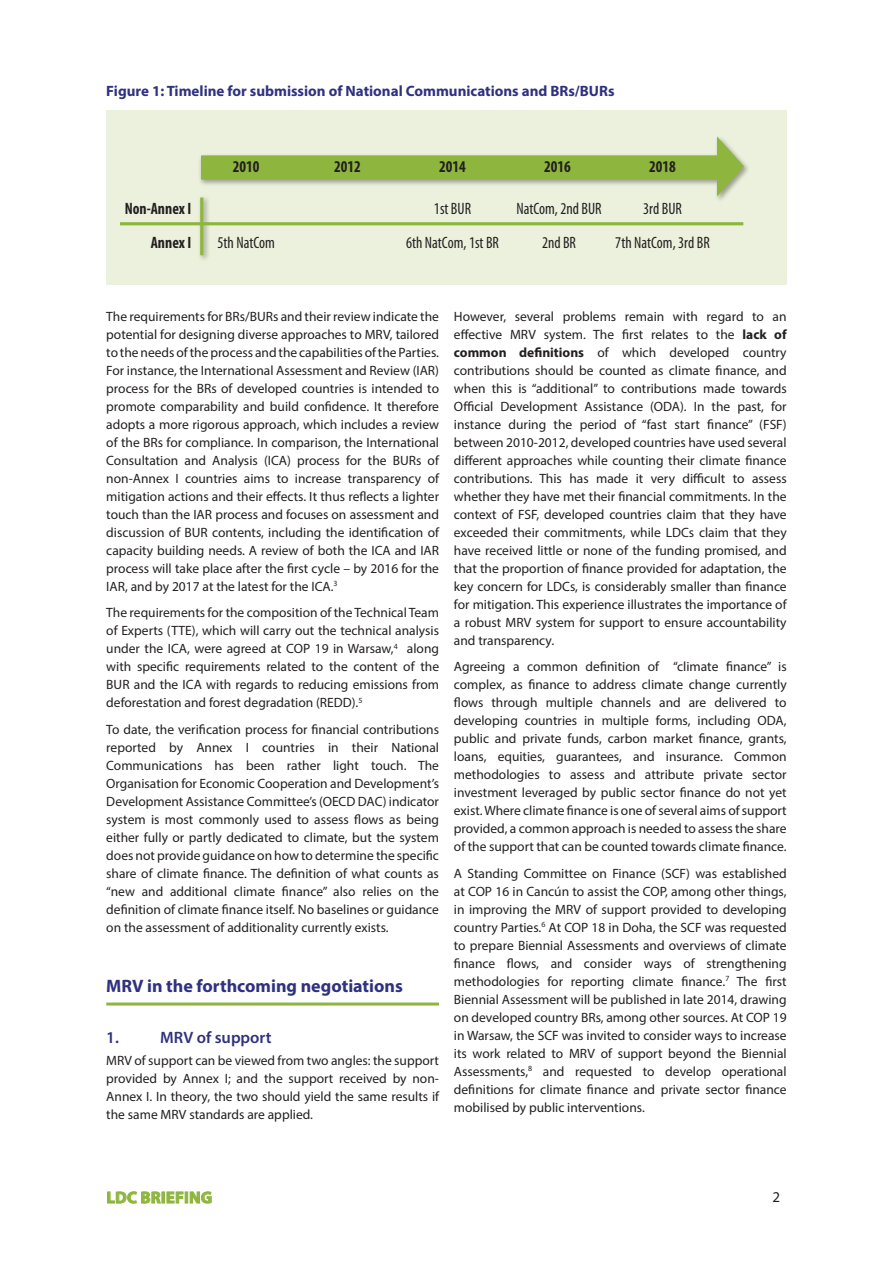
<style>
.page{position:relative;width:893px;height:1263px;background:#fff}
.page>*{position:absolute;margin:0;border:0;box-sizing:border-box;transform-origin:0 0}
.Main_text_heading{font:700 18px "Myriad Pro";color:#30317f}
.t1{font:condensed 16.5px/33.8px "Myriad Pro";color:#231f20;text-align:center;scale:.95 1}
.t2{font:700 condensed 16.5px/33.8px "Myriad Pro";color:#231f20;text-align:right;scale:.95 1}
.Main_text_sub_headin{font:600 16.5px "Myriad Pro";color:#30317f}
.t3{font:700 16.5px "Myriad Pro";letter-spacing:.02em;color:#8eb63e}
.Figure_Box_Table_hea{font:700 15px "Myriad Pro";color:#30317f}
.z_page_nos{font:15px "Myriad Pro";color:#231f20}
.Main_text{font:13.5px/18px "Myriad Pro";color:#231f20;text-align:justify}
.s1{font-weight:700}
</style>
<div class="page">
<svg style="left:107px;top:1191px;width:105px;height:13px"></svg>
<hr style="left:106px;top:1002px;width:333px;height:3px;background:#8eb63e">
<div style="left:106px;top:111px;width:681px;height:174px;background:#ebf1dd"></div>
<svg style="left:201px;top:136px;width:543px;height:61px"></svg>
<img style="left:196px;top:193px;width:16px;height:66px">
<hr style="left:200px;top:197px;width:3px;height:58px;background:#8eb63e">
<hr style="left:120px;top:222px;width:623px;height:3px;background:#8eb63e">
<p class="Figure_Box_Table_hea" style="left:106px;top:81px;width:510px">Figure 1: Timeline for submission of National Communications and BRs/BURs</p>
<p class="t2" style="left:125px;top:192px;width:72px">Non-Annex I<br>Annex I</p>
<p class="t2" style="left:233px;top:150px;width:30px">2010</p>
<p class="t2" style="left:334px;top:150px;width:30px">2012</p>
<p class="t2" style="left:439px;top:150px;width:30px">2014</p>
<p class="t2" style="left:544px;top:150px;width:30px">2016</p>
<p class="t2" style="left:649px;top:150px;width:30px">2018</p>
<p class="t1" style="left:218px;top:226px;width:62px">5th NatCom</p>
<p class="t1" style="left:406px;top:192px;width:99px">1st BUR<br>6th NatCom, 1st BR</p>
<p class="t1" style="left:516px;top:192px;width:91px">NatCom, 2nd BUR<br>2nd BR</p>
<p class="t1" style="left:615px;top:192px;width:101px">3rd BUR<br>7th NatCom, 3rd BR</p>
<p class="Main_text" style="left:106px;top:307px;width:334px">The requirements for BRs/BURs and their review indicate the potential for designing diverse approaches to MRV, tailored to the needs of the process and the capabilities of the Parties.<br>For instance, the International Assessment and Review (IAR) process for the BRs of developed countries is intended to promote comparability and build confidence. It therefore adopts a more rigorous approach, which includes a review of the BRs for compliance. In comparison, the International Consultation and Analysis (ICA) process for the BURs of non-Annex I countries aims to increase transparency of mitigation actions and their effects. It thus reflects a lighter touch than the IAR process and focuses on assessment and discussion of BUR contents, including the identification of capacity building needs. A review of both the ICA and IAR process will take place after the first cycle – by 2016 for the IAR, and by 2017 at the latest for the ICA.<sup>3</sup></p>
<p class="Main_text" style="left:106px;top:603px;width:334px">The requirements for the composition of the Technical Team of Experts (TTE), which will carry out the technical analysis under the ICA, were agreed at COP 19 in Warsaw,<sup>4</sup> along with specific requirements related to the content of the BUR and the ICA with regards to reducing emissions from deforestation and forest degradation (REDD).<sup>5</sup></p>
<p class="Main_text" style="left:106px;top:720px;width:334px">To date, the verification process for financial contributions reported by Annex I countries in their National Communications has been rather light touch. The Organisation for Economic Cooperation and Development’s Development Assistance Committee’s (OECD DAC) indicator system is most commonly used to assess flows as being either fully or partly dedicated to climate, but the system does not provide guidance on how to determine the specific share of climate finance. The definition of what counts as “new and additional climate finance” also relies on the definition of climate finance itself. No baselines or guidance on the assessment of additionality currently exists.</p>
<p class="Main_text_heading" style="left:106px;top:974px;width:298px">MRV in the forthcoming negotiations</p>
<p class="Main_text_sub_headin" style="left:106px;top:1027px;width:14px">1.</p>
<p class="Main_text_sub_headin" style="left:160px;top:1027px;width:113px">MRV of support</p>
<p class="Main_text" style="left:106px;top:1051px;width:334px">MRV of support can be viewed from two angles: the support provided by Annex I; and the support received by non-Annex I. In theory, the two should yield the same results if the same MRV standards are applied.</p>
<p class="Main_text" style="left:454px;top:307px;width:334px">However, several problems remain with regard to an effective MRV system. The first relates to the <span class="s1">lack of common definitions</span> of which developed country contributions should be counted as climate finance, and when this is “additional” to contributions made towards Official Development Assistance (ODA). In the past, for instance during the period of “fast start finance” (FSF) between 2010-2012, developed countries have used several different approaches while counting their climate finance contributions. This has made it very difficult to assess whether they have met their financial commitments. In the context of FSF, developed countries claim that they have exceeded their commitments, while LDCs claim that they have received little or none of the funding promised, and that the proportion of finance provided for adaptation, the key concern for LDCs, is considerably smaller than finance for mitigation. This experience illustrates the importance of a robust MRV system for support to ensure accountability and transparency.</p>
<p class="Main_text" style="left:454px;top:657px;width:334px">Agreeing a common definition of “climate finance” is complex, as finance to address climate change currently flows through multiple channels and are delivered to developing countries in multiple forms, including ODA, public and private funds, carbon market finance, grants, loans, equities, guarantees, and insurance. Common methodologies to assess and attribute private sector investment leveraged by public sector finance do not yet exist. Where climate finance is one of several aims of support provided, a common approach is needed to assess the share of the support that can be counted towards climate finance.</p>
<p class="Main_text" style="left:454px;top:864px;width:334px">A Standing Committee on Finance (SCF) was established at COP 16 in Cancún to assist the COP, among other things, in improving the MRV of support provided to developing country Parties.<sup>6</sup> At COP 18 in Doha, the SCF was requested to prepare Biennial Assessments and overviews of climate finance flows, and consider ways of strengthening methodologies for reporting climate finance.<sup>7</sup> The first Biennial Assessment will be published in late 2014, drawing on developed country BRs, among other sources. At COP 19 in Warsaw, the SCF was invited to consider ways to increase its work related to MRV of support beyond the Biennial Assessments,<sup>8</sup> and requested to develop operational definitions for climate finance and private sector finance mobilised by public interventions.</p>
<p class="t3" style="left:106px;top:1187px;width:107px">LDC BRIEFING</p>
<p class="z_page_nos" style="left:773px;top:1188px;width:9px">2</p>
</div>
